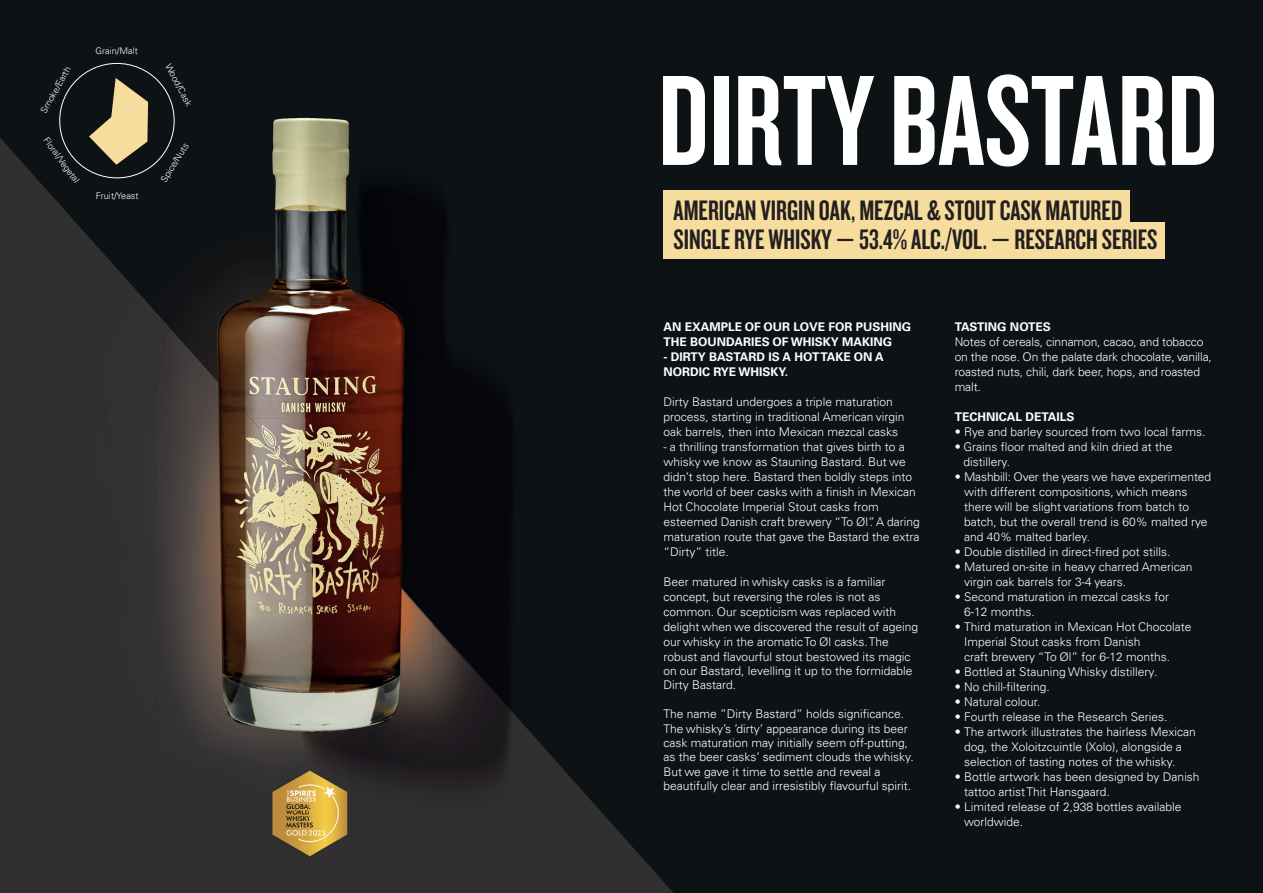
<style>
.page{position:relative;width:1263px;height:893px;background:#0d1214}
.page>*{position:absolute;margin:0;border:0;box-sizing:border-box;transform-origin:0 0}
.t1{font:133.5px "Knockout 48 Featherweight";color:#fff}
.t2{font:29.25px/28.5px "Knockout 48 Featherweight";color:#231f20}
.t3{font:300 12px/15px "Univers";color:#fff}
.t4{font:700 12px/15px "Univers";color:#fff}
.t5{font:300 9.15px "Univers";color:#fff}
</style>
<div class="page">
<svg style="left:0;top:138px;width:674px;height:755px"></svg>
<img style="left:55px;top:93px;width:101px;height:162px">
<img style="left:156px;top:93px;width:405px;height:52px">
<img style="left:156px;top:145px;width:30px;height:167px">
<img style="left:433px;top:145px;width:77px;height:478px">
<img style="left:510px;top:145px;width:51px;height:564px">
<div style="left:55px;top:199px;width:50px;height:663px;background:#312f30"></div>
<div style="left:105px;top:255px;width:51px;height:607px;background:#323031"></div>
<img style="left:156px;top:312px;width:30px;height:397px">
<img style="left:433px;top:623px;width:77px;height:86px">
<div style="left:156px;top:709px;width:101px;height:102px;background:#312f30"></div>
<img style="left:257px;top:751px;width:101px;height:60px">
<img style="left:358px;top:709px;width:203px;height:102px">
<div style="left:156px;top:811px;width:405px;height:51px;background:#312f30"></div>
<img style="left:160px;top:142px;width:26px;height:41px">
<div style="left:663px;top:190px;width:467px;height:43px;background:#f6dc9d"></div>
<div style="left:663px;top:222px;width:502px;height:36px;background:#f6dc9d"></div>
<svg style="left:89px;top:78px;width:59px;height:87px"></svg>
<img style="left:186px;top:111px;width:198px;height:307px">
<img style="left:384px;top:111px;width:49px;height:410px">
<img style="left:285px;top:418px;width:99px;height:51px">
<img style="left:334px;top:469px;width:50px;height:43px">
<img style="left:384px;top:521px;width:49px;height:47px">
<img style="left:186px;top:346px;width:49px;height:405px">
<img style="left:235px;top:401px;width:50px;height:350px">
<img style="left:285px;top:457px;width:49px;height:294px">
<img style="left:334px;top:512px;width:50px;height:239px">
<img style="left:384px;top:568px;width:49px;height:183px">
<svg style="left:186px;top:144px;width:4px;height:10px"></svg>
<img style="left:269px;top:766px;width:81px;height:92px">
<p class="t5" style="left:38px;top:110px;width:54px;rotate:-61deg">Smoke/Earth</p>
<p class="t5" style="left:50px;top:135px;width:56px;rotate:54deg">Floral/Vegetal</p>
<p class="t5" style="left:96px;top:45px;width:44px">Grain/Malt</p>
<p class="t5" style="left:96px;top:191px;width:44px">Fruit/Yeast</p>
<p class="t5" style="left:173px;top:62px;width:48px;rotate:62deg">Wood/Cask</p>
<p class="t5" style="left:158px;top:178px;width:46px;rotate:-58deg">Spice/Nuts</p>
<h1 class="t1" style="left:658px;top:39px;width:561px">DIRTY BASTARD</h1>
<h2 class="t2" style="left:673px;top:196px;width:485px">AMERICAN VIRGIN OAK, MEZCAL &amp; STOUT CASK MATURED<br>SINGLE RYE WHISKY — 53.4% ALC./VOL. — RESEARCH SERIES</h2>
<p class="t4" style="left:663px;top:319px;width:249px">AN EXAMPLE OF OUR LOVE FOR PUSHING<br>THE BOUNDARIES OF WHISKY MAKING</p>
<p class="t4" style="left:663px;top:349px;width:222px">- DIRTY BASTARD IS A HOT TAKE ON A<br>NORDIC RYE WHISKY.</p>
<p class="t3" style="left:663px;top:394px;width:243px">Dirty Bastard undergoes a triple maturation process, starting in traditional American virgin oak barrels, then into Mexican mezcal casks</p>
<p class="t3" style="left:663px;top:439px;width:258px">- a thrilling transformation that gives birth to a whisky we know as Stauning Bastard. But we didn’t stop here. Bastard then boldly steps into the world of beer casks with a finish in Mexican Hot Chocolate Imperial Stout casks from esteemed Danish craft brewery “To Øl”. A daring maturation route that gave the Bastard the extra “Dirty” title.</p>
<p class="t3" style="left:663px;top:574px;width:256px">Beer matured in whisky casks is a familiar concept, but reversing the roles is not as common. Our scepticism was replaced with delight when we discovered the result of ageing our whisky in the aromatic To Øl casks. The robust and flavourful stout bestowed its magic on our Bastard, levelling it up to the formidable Dirty Bastard.</p>
<p class="t3" style="left:663px;top:707px;width:252px;line-height:14.4px">The name ”Dirty Bastard” holds significance.<br>The whisky’s ’dirty’ appearance during its beer cask maturation may initially seem off-putting, as the beer casks’ sediment clouds the whisky.<br>But we gave it time to settle and reveal a beautifully clear and irresistibly flavourful spirit.</p>
<p class="t4" style="left:955px;top:319px;width:98px">TASTING NOTES</p>
<p class="t3" style="left:955px;top:334px;width:259px">Notes of cereals, cinnamon, cacao, and tobacco on the nose. On the palate dark chocolate, vanilla, roasted nuts, chili, dark beer, hops, and roasted malt.</p>
<p class="t4" style="left:955px;top:409px;width:121px">TECHNICAL DETAILS</p>
<p class="t3" style="left:955px;top:424px;width:252px">• Rye and barley sourced from two local farms.</p>
<p class="t3" style="left:963px;top:439px;width:211px;text-indent:-9px">• Grains floor malted and kiln dried at the distillery.</p>
<p class="t3" style="left:964px;top:469px;width:249px;text-indent:-9px">• Mashbill: Over the years we have experimented with different compositions, which means there will be slight variations from batch to batch, but the overall trend is 60% malted rye and 40% malted barley.</p>
<p class="t3" style="left:955px;top:544px;width:217px">• Double distilled in direct-fired pot stills.</p>
<p class="t3" style="left:964px;top:559px;width:230px;text-indent:-9px">• Matured on-site in heavy charred American virgin oak barrels for 3-4 years.</p>
<p class="t3" style="left:964px;top:589px;width:207px;text-indent:-9px">• Second maturation in mezcal casks for<br>6-12 months.</p>
<p class="t3" style="left:964px;top:619px;width:229px;text-indent:-9px">• Third maturation in Mexican Hot Chocolate<br>Imperial Stout casks from Danish<br>craft brewery “To Øl” for 6-12 months.</p>
<p class="t3" style="left:955px;top:664px;width:204px">• Bottled at Stauning Whisky distillery.</p>
<p class="t3" style="left:955px;top:679px;width:97px">• No chill-filtering.</p>
<p class="t3" style="left:955px;top:694px;width:87px">• Natural colour.</p>
<p class="t3" style="left:955px;top:709px;width:214px">• Fourth release in the Research Series.</p>
<p class="t3" style="left:964px;top:724px;width:233px;text-indent:-9px">• The artwork illustrates the hairless Mexican dog, the Xoloitzcuintle (Xolo), alongside a selection of tasting notes of the whisky.</p>
<p class="t3" style="left:964px;top:769px;width:237px;text-indent:-9px">• Bottle artwork has been designed by Danish tattoo artist Thit Hansgaard.</p>
<p class="t3" style="left:964px;top:799px;width:219px;text-indent:-9px">• Limited release of 2,938 bottles available worldwide.</p>
</div>
